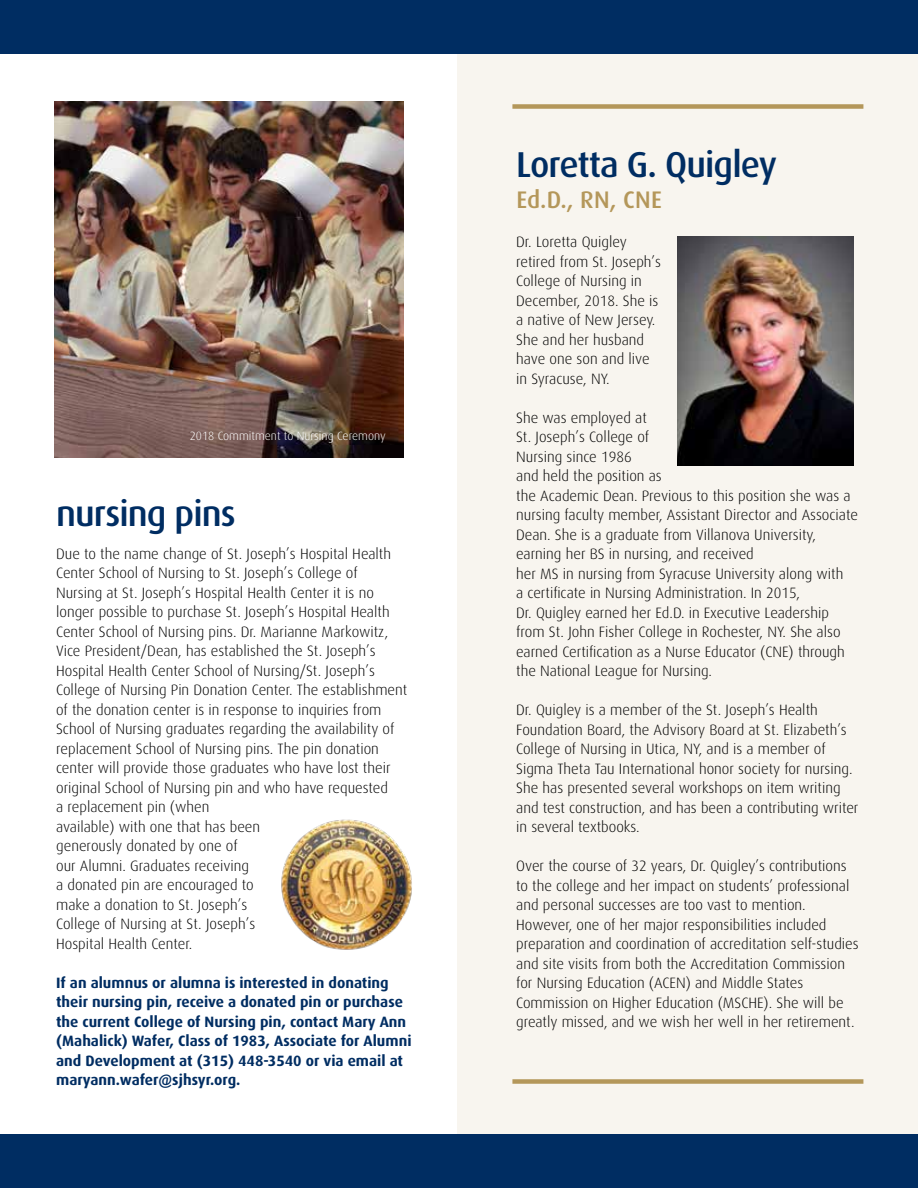
<style>
.page{position:relative;width:918px;height:1188px;background:#fff}
.page>*{position:absolute;margin:0;border:0;box-sizing:border-box;transform-origin:0 0}
.t1{font:500 36px "Dax Pro";letter-spacing:-.025em;color:#002d62}
.t2{font:500 24px "Dax Pro";letter-spacing:.01em;color:#b4975a}
.t3{font:300 15px/19.5px "Dax Pro";color:#000}
.t4{font:700 15px/19.5px "Dax Pro";color:#002d62}
.t5{font:300 12px "Dax Pro";color:#fff}
</style>
<div class="page">
<div style="left:458px;top:54px;width:460px;height:1080px;background:#f8f5ef"></div>
<img style="left:677px;top:236px;width:176px;height:230px">
<img style="left:280px;top:819px;width:133px;height:133px;border-radius:66px">
<img style="left:54px;top:101px;width:350px;height:357px">
<div style="left:512px;top:104px;width:351px;height:5px;background:#b4975a"></div>
<div style="left:512px;top:1079px;width:351px;height:5px;background:#b4975a"></div>
<div style="left:0;top:1134px;width:918px;height:54px;background:#002d62"></div>
<div style="left:0;top:0;width:918px;height:54px;background:#002d62"></div>
<p class="t5" style="left:190px;top:429px;width:198px">2018 Commitment to Nursing Ceremony</p>
<h1 class="t1" style="left:56px;top:490px;width:181px">nursing pins</h1>
<p class="t3" style="left:56px;top:543px;width:353px">Due to the name change of St. Joseph’s Hospital Health Center School of Nursing to St. Joseph’s College of Nursing at St. Joseph’s Hospital Health Center it is no longer possible to purchase St. Joseph’s Hospital Health Center School of Nursing pins. Dr. Marianne Markowitz, Vice President/Dean, has established the St. Joseph’s Hospital Health Center School of Nursing/St. Joseph’s College of Nursing Pin Donation Center. The establishment of the donation center is in response to inquiries from School of Nursing graduates regarding the availability of replacement School of Nursing pins. The pin donation center will provide those graduates who have lost their original School of Nursing pin and who have requested<br>a replacement pin (when<br>available) with one that has been<br>generously donated by one of<br>our Alumni. Graduates receiving<br>a donated pin are encouraged to<br>make a donation to St. Joseph’s<br>College of Nursing at St. Joseph’s<br>Hospital Health Center.</p>
<p class="t4" style="left:56px;top:972px;width:357px">If an alumnus or alumna is interested in donating their nursing pin, receive a donated pin or purchase the current College of Nursing pin, contact Mary Ann (Mahalick) Wafer, Class of 1983, Associate for Alumni and Development at (315) 448-3540 or via email at maryann.wafer@sjhsyr.org.</p>
<h1 class="t1" style="left:516px;top:142px;width:262px">Loretta G. Quigley</h1>
<h2 class="t2" style="left:516px;top:185px;width:147px">Ed.D., RN, CNE</h2>
<p class="t3" style="left:516px;top:232px;width:146px">Dr. Loretta Quigley retired from St. Joseph’s<br>College of Nursing in<br>December, 2018. She is a native of New Jersey.<br>She and her husband have one son and live in Syracuse, NY.</p>
<p class="t3" style="left:516px;top:408px;width:343px">She was employed at<br>St. Joseph’s College of<br>Nursing since 1986<br>and held the position as<br>the Academic Dean. Previous to this position she was a nursing faculty member, Assistant Director and Associate Dean. She is a graduate from Villanova University, earning her BS in nursing, and received<br>her MS in nursing from Syracuse University along with<br>a certificate in Nursing Administration. In 2015,<br>Dr. Quigley earned her Ed.D. in Executive Leadership from St. John Fisher College in Rochester, NY. She also earned Certification as a Nurse Educator (CNE) through the National League for Nursing.</p>
<p class="t3" style="left:516px;top:700px;width:344px">Dr. Quigley is a member of the St. Joseph’s Health Foundation Board, the Advisory Board at St. Elizabeth’s College of Nursing in Utica, NY, and is a member of Sigma Theta Tau International honor society for nursing.<br>She has presented several workshops on item writing and test construction, and has been a contributing writer in several textbooks.</p>
<p class="t3" style="left:516px;top:856px;width:344px">Over the course of 32 years, Dr. Quigley’s contributions to the college and her impact on students’ professional and personal successes are too vast to mention.<br>However, one of her major responsibilities included preparation and coordination of accreditation self-studies and site visits from both the Accreditation Commission for Nursing Education (ACEN) and Middle States Commission on Higher Education (MSCHE). She will be greatly missed, and we wish her well in her retirement.</p>
</div>
